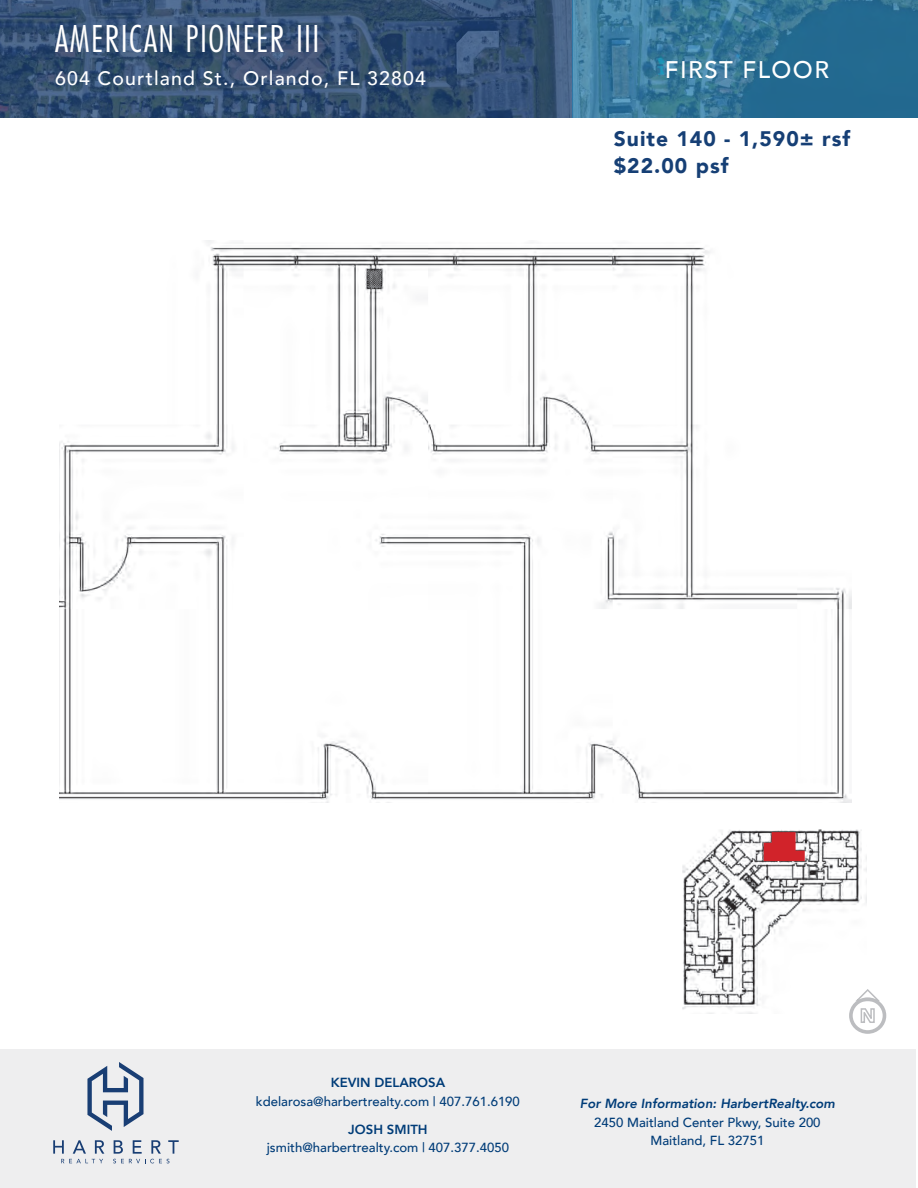
<style>
.page{position:relative;width:918px;height:1188px;background:#fff}
.page>*{position:absolute;margin:0;border:0;box-sizing:border-box;transform-origin:0 0}
.t1{font:40.5px "Futura PT Cond";letter-spacing:.03em;color:#fff}
.t2{font:500 24px "Avenir";letter-spacing:.06em;color:#fff}
.t3{font:900 21px "Avenir";letter-spacing:.05em;color:#163f75}
.t4{font:500 19.5px "Avenir";letter-spacing:.06em;color:#fff}
.t5{font:500 13.2px/18.5px "Avenir";color:#003c78;text-align:center}
.t6{font:italic 800 13.2px "Avenir";color:#003c78}
.t7{font:800 13.2px "Avenir";color:#003c78}
</style>
<div class="page">
<svg style="left:0;top:0;width:572px;height:117px;background:#345072"></svg>
<svg style="left:572px;top:0;width:346px;height:117px;background:#317397"></svg>
<div style="left:0;top:1049px;width:916px;height:139px;background:#eeeeef"></div>
<svg style="left:53px;top:1140px;width:51px;height:23px"></svg>
<svg style="left:113px;top:1140px;width:66px;height:23px"></svg>
<svg style="left:87px;top:1062px;width:57px;height:69px"></svg>
<img style="left:682px;top:829px;width:184px;height:184px">
<div style="left:849px;top:997px;width:37px;height:37px;border:4px solid #bcbdc0;border-radius:50%"></div>
<svg style="left:854px;top:988px;width:28px;height:36px"></svg>
<svg style="left:764px;top:832px;width:41px;height:29px"></svg>
<img style="left:60px;top:240px;width:792px;height:563px">
<h1 class="t1" style="left:55px;top:15px;width:266px">AMERICAN PIONEER III</h1>
<h3 class="t4" style="left:55px;top:61px;width:373px">604 Courtland St., Orlando, FL 32804</h3>
<p class="t2" style="left:665px;top:49px;width:166px">FIRST FLOOR</p>
<p class="t3" style="left:614px;top:121px;width:238px">Suite 140 - 1,590± rsf</p>
<p class="t3" style="left:614px;top:148px;width:116px">$22.00 psf</p>
<p class="t7" style="left:331px;top:1072px;width:116px">KEVIN DELAROSA</p>
<p class="t5" style="left:256px;top:1091px;width:265px">kdelarosa@harbertrealty.com | 407.761.6190</p>
<p class="t7" style="left:348px;top:1119px;width:81px">JOSH SMITH</p>
<p class="t5" style="left:267px;top:1138px;width:244px">jsmith@harbertrealty.com | 407.377.4050</p>
<p class="t6" style="left:580px;top:1096px;width:257px">For More Information: HarbertRealty.com</p>
<p class="t5" style="left:594px;top:1112px;width:228px">2450 Maitland Center Pkwy, Suite 200<br>Maitland, FL 32751</p>
</div>
